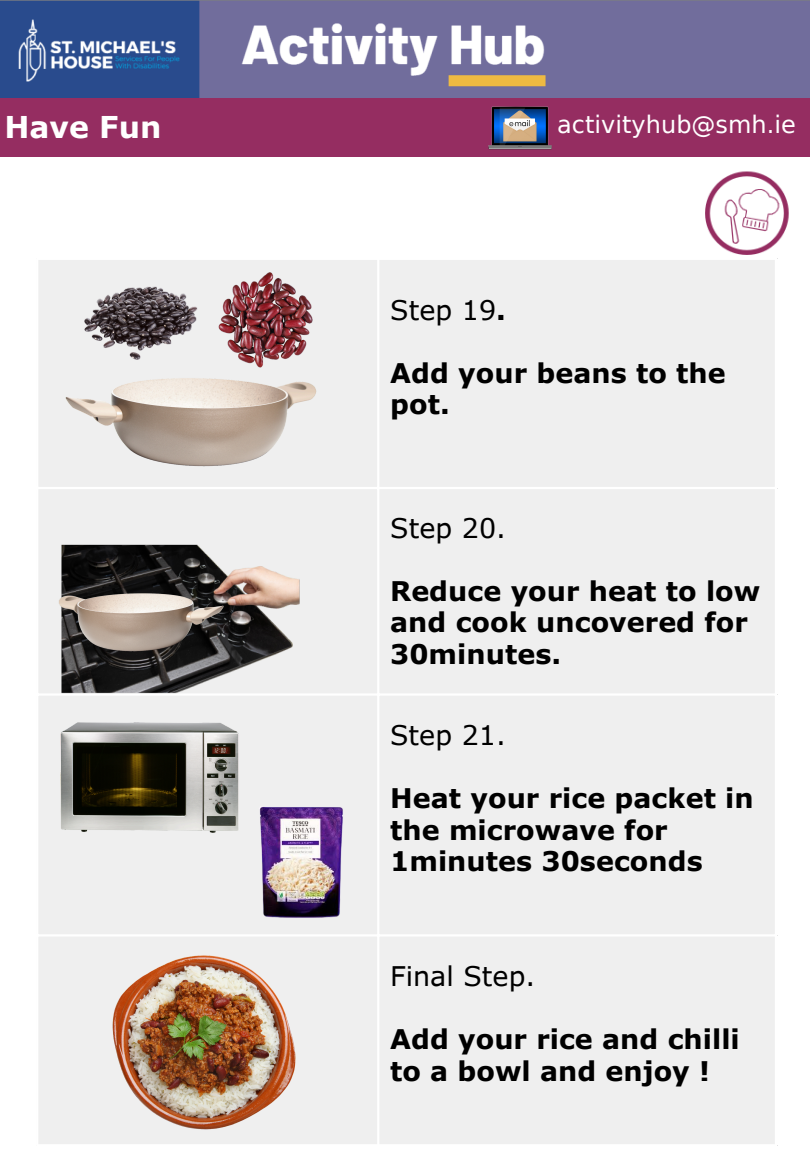
<style>
.page{position:relative;width:810px;height:1170px;background:#fff}
.page>*{position:absolute;margin:0;border:0;box-sizing:border-box;transform-origin:0 0}
.t1{font:700 30px "Verdana Pro";color:#fff}
.t2{font:700 27px/31.5px "Verdana Pro";color:#000}
.t3{font:27px "Verdana Pro";color:#000}
.t4{font:24px "DejaVu Sans";color:#fff}
.s1{font-weight:700}
</style>
<div class="page">
<div style="left:0;top:98px;width:810px;height:59px;background:#952d61"></div>
<img style="left:705px;top:171px;width:84px;height:88px">
<div style="left:38px;top:260px;width:737px;height:884px;background:#efefef"></div>
<hr style="left:377px;top:260px;width:2px;height:884px;background:#fff">
<hr style="left:36px;top:258px;width:741px;height:2px;background:#fff">
<hr style="left:36px;top:487px;width:741px;height:2px;background:#fff">
<hr style="left:36px;top:693px;width:741px;height:3px;background:#fff">
<hr style="left:36px;top:934px;width:741px;height:3px;background:#fff">
<img style="left:0;top:0;width:810px;height:98px">
<img style="left:488px;top:95px;width:65px;height:55px">
<img style="left:59px;top:734px;width:181px;height:108px">
<img style="left:244px;top:805px;width:116px;height:116px">
<img style="left:59px;top:321px;width:266px;height:177px">
<img style="left:211px;top:266px;width:133px;height:107px">
<img style="left:70px;top:266px;width:141px;height:109px">
<img style="left:59px;top:493px;width:242px;height:241px">
<img style="left:53px;top:555px;width:174px;height:117px">
<img style="left:109px;top:949px;width:192px;height:186px">
<p class="t1" style="left:4px;top:108px;width:159px">Have Fun</p>
<p class="t4" style="left:557px;top:111px;width:240px">activityhub@smh.ie</p>
<p class="t3" style="left:390px;top:292px;width:117px">Step 19<span class="s1">.</span></p>
<h1 class="t2" style="left:390px;top:356px;width:337px">Add your beans to the pot.</h1>
<p class="t3" style="left:390px;top:510px;width:117px">Step 20.</p>
<p class="t2" style="left:390px;top:574px;width:372px">Reduce your heat to low and cook uncovered for<br>30minutes.</p>
<p class="t3" style="left:390px;top:718px;width:117px">Step 21.</p>
<p class="t2" style="left:390px;top:782px;width:365px">Heat your rice packet in the microwave for<br>1minutes 30seconds</p>
<p class="t3" style="left:390px;top:959px;width:147px">Final Step.</p>
<p class="t2" style="left:390px;top:1023px;width:351px">Add your rice and chilli to a bowl and enjoy !</p>
</div>
